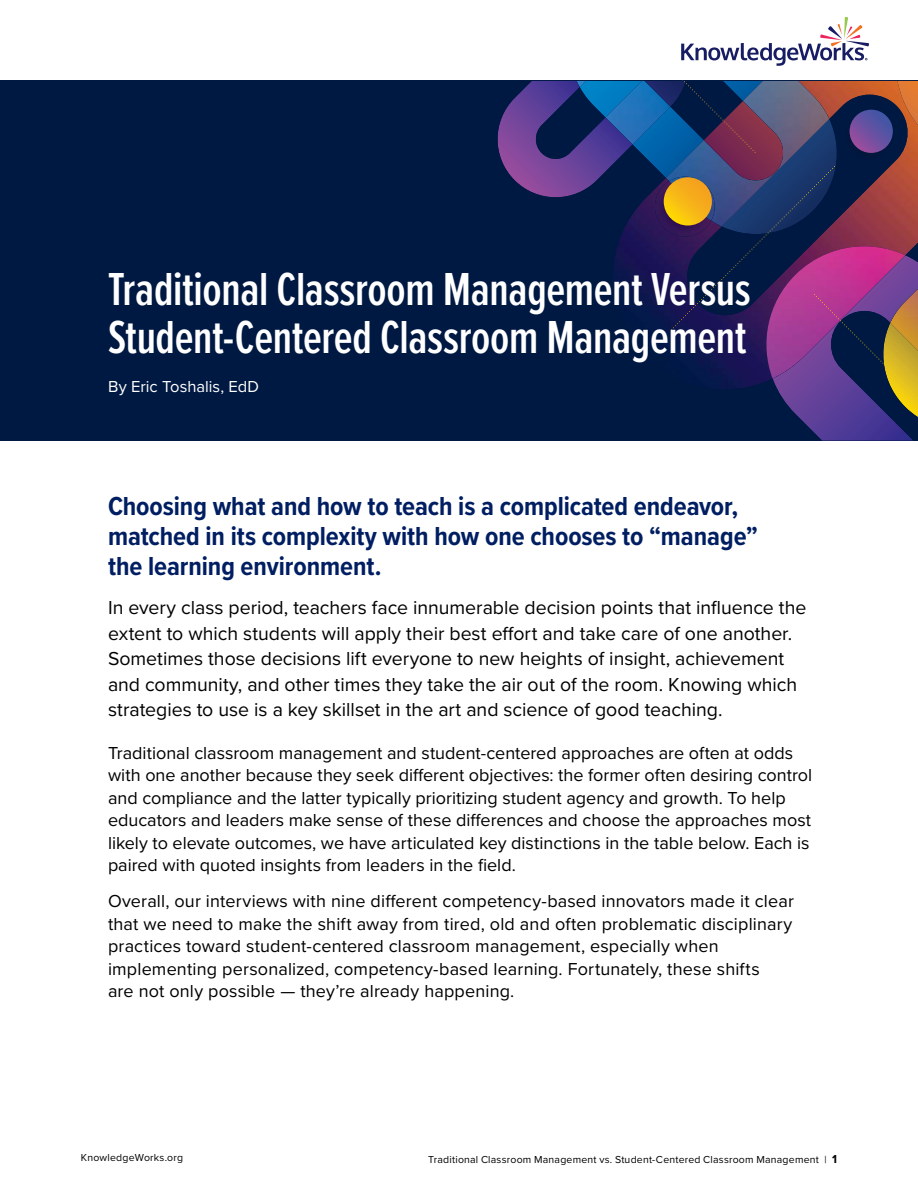
<style>
.page{position:relative;width:918px;height:1188px;background:#fff}
.page>*{position:absolute;margin:0;border:0;box-sizing:border-box;transform-origin:0 0}
.t1{font:600 48px/48px "Proxima Nova Ex Cn";letter-spacing:-.005em;color:#fff}
.t2{font:700 27px/30px "Proxima Nova Cond";letter-spacing:-.005em;color:#001e62}
.t3{font:19.5px/25.5px "Proxima Nova";color:#000}
.t4{font:18px/22.5px "Proxima Nova";color:#000}
.t5{font:16.5px "Proxima Nova";color:#fff}
.t6{font:10.5px "Proxima Nova";letter-spacing:.02em;color:#000}
.s1{font-weight:700;font-size:12px}
</style>
<div class="page">
<div style="left:0;top:81px;width:918px;height:360px;background:#001943"></div>
<svg style="left:497px;top:81px;width:421px;height:360px"></svg>
<svg style="left:681px;top:17px;width:188px;height:49px"></svg>
<h1 class="t1" style="left:108px;top:270px;width:644px">Traditional Classroom Management Versus<br>Student-Centered Classroom Management</h1>
<p class="t5" style="left:108px;top:380px;width:153px">By Eric Toshalis, EdD</p>
<h2 class="t2" style="left:108px;top:490px;width:651px">Choosing what and how to teach is a complicated endeavor, matched in its complexity with how one chooses to “manage” the learning environment.</h2>
<p class="t3" style="left:108px;top:594px;width:700px">In every class period, teachers face innumerable decision points that influence the extent to which students will apply their best effort and take care of one another.<br>Sometimes those decisions lift everyone to new heights of insight, achievement and community, and other times they take the air out of the room. Knowing which strategies to use is a key skillset in the art and science of good teaching.</p>
<p class="t4" style="left:108px;top:741px;width:706px">Traditional classroom management and student-centered approaches are often at odds with one another because they seek different objectives: the former often desiring control and compliance and the latter typically prioritizing student agency and growth. To help educators and leaders make sense of these differences and choose the approaches most likely to elevate outcomes, we have articulated key distinctions in the table below. Each is paired with quoted insights from leaders in the field.</p>
<p class="t4" style="left:108px;top:889px;width:687px">Overall, our interviews with nine different competency-based innovators made it clear that we need to make the shift away from tired, old and often problematic disciplinary practices toward student-centered classroom management, especially when implementing personalized, competency-based learning. Fortunately, these shifts<br>are not only possible — they’re already happening.</p>
<p class="t6" style="left:81px;top:1150px;width:104px">KnowledgeWorks.org</p>
<p class="t6" style="left:428px;top:1151px;width:410px">Traditional Classroom Management vs. Student-Centered Classroom Management | <span class="s1">1</span></p>
</div>
